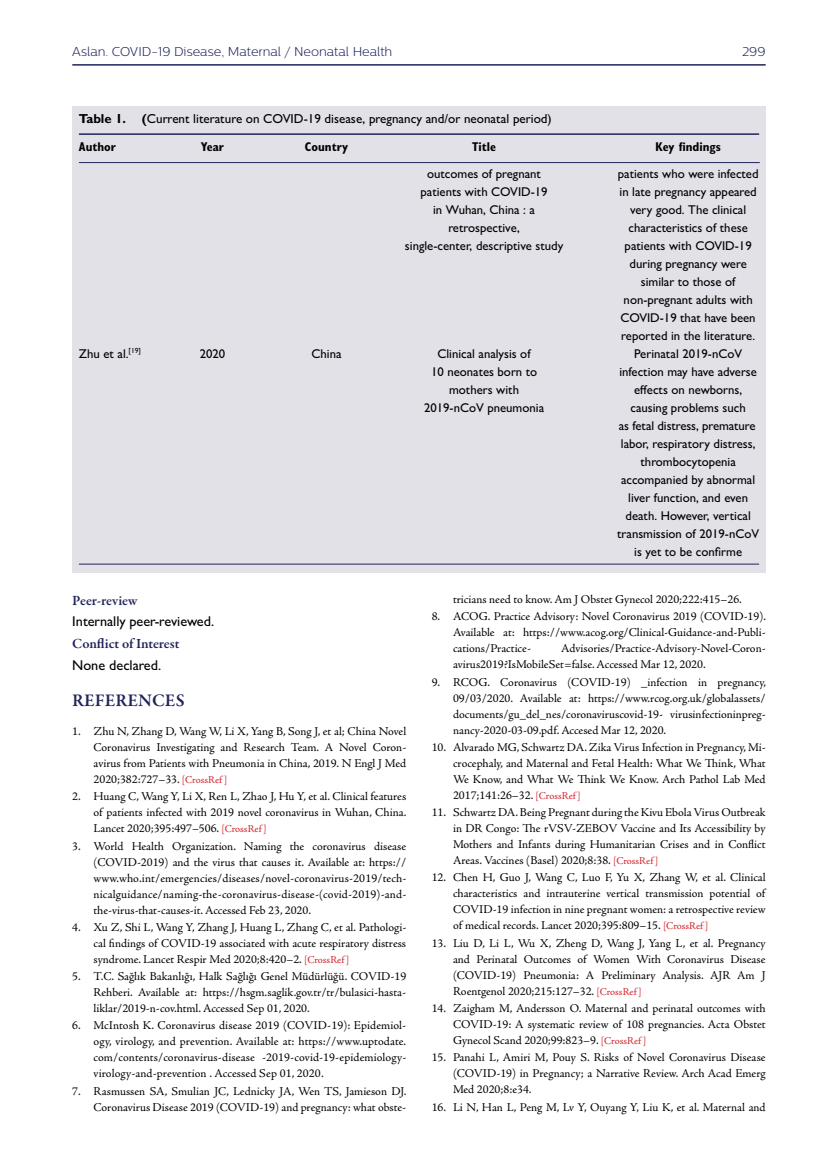
<style>
.page{position:relative;width:838px;height:1170px;background:#fff}
.page>*{position:absolute;margin:0;border:0;box-sizing:border-box;transform-origin:0 0}
.t1{font:600 18px "Garamond Premr Pro";letter-spacing:.01em;color:#21245b}
.t2{font:500 14.25px "Gill Sans MT Pro";color:#000}
.t3{font:600 14.25px "Garamond Premr Pro";color:#21245b}
.t4{font:500 13.05px "Gill Sans MT Pro";color:#000}
.t5{font:500 12.75px/18px "Gill Sans MT Pro";color:#000;text-align:center}
.t6{font:300 12.75px "Centrale Sans";color:#21245b}
.t7{font:700 condensed 12.75px "Gill Sans MT Pro";color:#000}
.t8{font:12px/16px "Adobe Jenson Pro";color:#000;text-align:justify}
.s1{font-weight:700}
.s2{font-size:10.5px;color:#d2232a}
</style>
<div class="page">
<hr style="left:72px;top:64px;width:693px;height:2px;background:#21245b">
<div style="left:72px;top:106px;width:693px;height:467px;background:#e3e1e8"></div>
<hr style="left:79px;top:563px;width:680px;height:1px;background:#21245b">
<hr style="left:79px;top:162px;width:680px;height:1px;background:#21245b">
<hr style="left:79px;top:133px;width:680px;height:2px;background:#21245b">
<p class="t6" style="left:72px;top:45px;width:321px">Aslan. COVID-19 Disease, Maternal / Neonatal Health</p>
<p class="t6" style="left:742px;top:45px;width:25px">299</p>
<p class="t4" style="left:79px;top:111px;width:474px"><span class="s1">Table 1. (</span>Current literature on COVID-19 disease, pregnancy and/or neonatal period)</p>
<p class="t7" style="left:79px;top:139px;width:39px">Author</p>
<p class="t7" style="left:201px;top:139px;width:25px">Year</p>
<p class="t7" style="left:305px;top:139px;width:45px">Country</p>
<p class="t7" style="left:472px;top:139px;width:26px">Title</p>
<p class="t7" style="left:655px;top:139px;width:67px">Key findings</p>
<p class="t5" style="left:427px;top:164px;width:115px">outcomes of pregnant</p>
<p class="t5" style="left:618px;top:164px;width:142px">patients who were infected</p>
<p class="t5" style="left:420px;top:182px;width:129px">patients with COVID-19</p>
<p class="t5" style="left:619px;top:182px;width:139px">in late pregnancy appeared</p>
<p class="t5" style="left:433px;top:200px;width:103px">in Wuhan, China : a</p>
<p class="t5" style="left:630px;top:200px;width:117px">very good. The clinical</p>
<p class="t5" style="left:448px;top:218px;width:73px">retrospective,</p>
<p class="t5" style="left:628px;top:218px;width:121px">characteristics of these</p>
<p class="t5" style="left:405px;top:236px;width:160px">single-center, descriptive study</p>
<p class="t5" style="left:620px;top:236px;width:137px">patients with COVID-19 during pregnancy were similar to those of non-pregnant adults with<br>COVID-19 that have been reported in the literature.</p>
<p class="t5" style="left:79px;top:344px;width:63px">Zhu et al.<sup>[19]</sup></p>
<p class="t5" style="left:200px;top:344px;width:27px">2020</p>
<p class="t5" style="left:311px;top:344px;width:32px">China</p>
<p class="t5" style="left:437px;top:344px;width:95px">Clinical analysis of</p>
<p class="t5" style="left:634px;top:344px;width:110px">Perinatal 2019-nCoV</p>
<p class="t5" style="left:431px;top:362px;width:107px">10 neonates born to</p>
<p class="t5" style="left:619px;top:362px;width:139px">infection may have adverse</p>
<p class="t5" style="left:449px;top:380px;width:71px">mothers with</p>
<p class="t5" style="left:634px;top:380px;width:110px">effects on newborns,</p>
<p class="t5" style="left:424px;top:398px;width:122px">2019-nCoV pneumonia</p>
<p class="t5" style="left:617px;top:398px;width:143px">causing problems such<br>as fetal distress, premature labor, respiratory distress, thrombocytopenia accompanied by abnormal liver function, and even death. However, vertical transmission of 2019-nCoV is yet to be confirme</p>
<p class="t3" style="left:72px;top:591px;width:67px">Peer-review</p>
<p class="t2" style="left:72px;top:613px;width:143px">Internally peer-reviewed.</p>
<p class="t3" style="left:72px;top:635px;width:109px">Conflict of Interest</p>
<p class="t2" style="left:72px;top:656px;width:90px">None declared.</p>
<h1 class="t1" style="left:72px;top:689px;width:114px">REFERENCES</h1>
<p class="t8" style="left:94px;top:723px;width:314px;text-indent:-21px">1. Zhu N, Zhang D, Wang W, Li X, Yang B, Song J, et al; China Novel Coronavirus Investigating and Research Team. A Novel Coron&shy;avirus from Patients with Pneumonia in China, 2019. N Engl J Med 2020;382:727–33. <span class="s2">[CrossRef ]</span></p>
<p class="t8" style="left:94px;top:788px;width:314px;text-indent:-21px">2. Huang C, Wang Y, Li X, Ren L, Zhao J, Hu Y, et al. Clinical features of patients infected with 2019 novel coronavirus in Wuhan, China.<br>Lancet 2020;395:497–506. <span class="s2">[CrossRef ]</span></p>
<p class="t8" style="left:94px;top:838px;width:314px;text-indent:-21px">3. World Health Organization. Naming the coronavirus disease (COVID-2019) and the virus that causes it. Available at: https:// www.who.int/emergencies/diseases/novel-coronavirus-2019/tech&shy;nicalguidance/naming-the-coronavirus-disease-(covid-2019)-and&shy;the-virus-that-causes-it. Accessed Feb 23, 2020.</p>
<p class="t8" style="left:94px;top:919px;width:314px;text-indent:-21px">4. Xu Z, Shi L, Wang Y, Zhang J, Huang L, Zhang C, et al. Pathologi&shy;cal findings of COVID-19 associated with acute respiratory distress syndrome. Lancet Respir Med 2020;8:420–2. <span class="s2">[CrossRef ]</span></p>
<p class="t8" style="left:94px;top:968px;width:314px;text-indent:-21px">5. T.C. Sağlık Bakanlığı, Halk Sağlığı Genel Müdürlüğü. COVID-19<br>Rehberi. Available at: https://hsgm.saglik.gov.tr/tr/bulasici-hasta&shy;liklar/2019-n-cov.html. Accessed Sep 01, 2020.</p>
<p class="t8" style="left:94px;top:1017px;width:314px;text-indent:-21px">6. McIntosh K. Coronavirus disease 2019 (COVID-19): Epidemiol&shy;ogy, virology, and prevention. Available at: https://www.uptodate. com/contents/coronavirus-disease -2019-covid-19-epidemiology&shy;virology-and-prevention . Accessed Sep 01, 2020.</p>
<p class="t8" style="left:72px;top:1082px;width:336px;text-align:right">7. Rasmussen SA, Smulian JC, Lednicky JA, Wen TS, Jamieson DJ.<br>Coronavirus Disease 2019 (COVID-19) and pregnancy: what obste-</p>
<p class="t8" style="left:453px;top:591px;width:290px">tricians need to know. Am J Obstet Gynecol 2020;222:415–26.</p>
<p class="t8" style="left:453px;top:608px;width:314px;text-indent:-21px">8. ACOG. Practice Advisory: Novel Coronavirus 2019 (COVID-19).<br>Available at: https://www.acog.org/Clinical-Guidance-and-Publi&shy;cations/Practice-</p>
<p class="t8" style="left:453px;top:640px;width:314px;text-indent:108px">Advisories/Practice-Advisory-Novel-Coron&shy;avirus2019?IsMobileSet=false. Accessed Mar 12, 2020.</p>
<p class="t8" style="left:453px;top:674px;width:314px;text-indent:-21px">9. RCOG. Coronavirus (COVID-19) _infection in pregnancy, 09/03/2020. Available at: https://www.rcog.org.uk/globalassets/ documents/gu_del_nes/coronaviruscovid-19- virusinfectioninpreg&shy;nancy-2020-03-09.pdf. Accesed Mar 12, 2020.</p>
<p class="t8" style="left:453px;top:739px;width:314px;text-indent:-21px">10. Alvarado MG, Schwartz DA. Zika Virus Infection in Pregnancy, Mi&shy;crocephaly, and Maternal and Fetal Health: What We Think, What We Know, and What We Think We Know. Arch Pathol Lab Med 2017;141:26–32. <span class="s2">[CrossRef ]</span></p>
<p class="t8" style="left:453px;top:804px;width:314px;text-indent:-21px">11. Schwartz DA. Being Pregnant during the Kivu Ebola Virus Outbreak in DR Congo: The rVSV-ZEBOV Vaccine and Its Accessibility by Mothers and Infants during Humanitarian Crises and in Conflict Areas. Vaccines (Basel) 2020;8:38. <span class="s2">[CrossRef ]</span></p>
<p class="t8" style="left:453px;top:869px;width:314px;text-indent:-21px">12. Chen H, Guo J, Wang C, Luo F, Yu X, Zhang W, et al. Clinical characteristics and intrauterine vertical transmission potential of COVID-19 infection in nine pregnant women: a retrospective review of medical records. Lancet 2020;395:809–15. <span class="s2">[CrossRef ]</span></p>
<p class="t8" style="left:453px;top:935px;width:314px;text-indent:-21px">13. Liu D, Li L, Wu X, Zheng D, Wang J, Yang L, et al. Pregnancy and Perinatal Outcomes of Women With Coronavirus Disease (COVID-19) Pneumonia: A Preliminary Analysis. AJR Am J Roentgenol 2020;215:127–32. <span class="s2">[CrossRef ]</span></p>
<p class="t8" style="left:453px;top:1000px;width:314px;text-indent:-21px">14. Zaigham M, Andersson O. Maternal and perinatal outcomes with COVID-19: A systematic review of 108 pregnancies. Acta Obstet Gynecol Scand 2020;99:823–9. <span class="s2">[CrossRef ]</span></p>
<p class="t8" style="left:453px;top:1049px;width:314px;text-indent:-21px">15. Panahi L, Amiri M, Pouy S. Risks of Novel Coronavirus Disease (COVID-19) in Pregnancy; a Narrative Review. Arch Acad Emerg Med 2020;8:e34.</p>
<p class="t8" style="left:432px;top:1098px;width:335px">16. Li N, Han L, Peng M, Lv Y, Ouyang Y, Liu K, et al. Maternal and</p>
</div>
